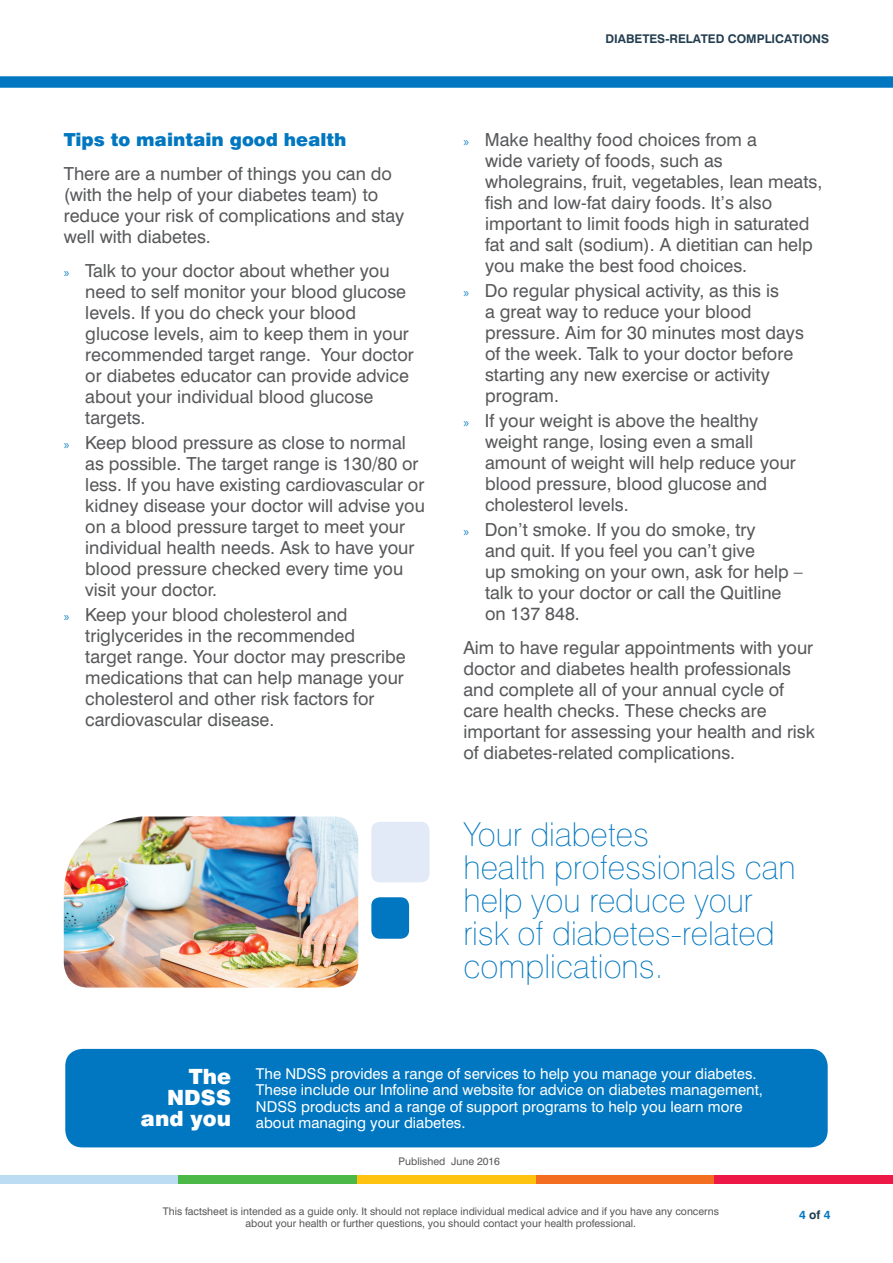
<style>
.page{position:relative;width:893px;height:1263px;background:#fff}
.page>*{position:absolute;margin:0;border:0;box-sizing:border-box;transform-origin:0 0}
.t1{font:100 33px/33px "Swiss 721 BT";color:#0077c0}
.t2{font:900 21px/21px "Swiss 721 BT";color:#fff;text-align:right}
.t3{font:18px/21px "Swiss 721 BT";color:#57585a}
.t4{font:900 18px "Swiss 721 BT";color:#0077c0}
.t5{font:15px/16.5px "Swiss 721 BT";color:#fff}
.t6{font:700 12px "Swiss 721 BT";color:#233d50}
.t7{font:700 12px "Swiss 721 BT";color:#0077c0}
.t8{font:10.5px/12px "Swiss 721 BT";color:#57585a;text-align:center}
.s1{font-family:"Myriad Pro";font-size:13.5px;color:#2287c8}
.s2{color:#233d50}
</style>
<div class="page">
<div style="left:357px;top:1176px;width:179px;height:8px;background:#fec210"></div>
<div style="left:0;top:1176px;width:179px;height:8px;background:#bcdcf3"></div>
<div style="left:179px;top:1176px;width:178px;height:8px;background:#4cb848"></div>
<div style="left:536px;top:1176px;width:178px;height:8px;background:#f36e21"></div>
<div style="left:714px;top:1176px;width:179px;height:8px;background:#ed1845"></div>
<div style="left:65px;top:1048px;width:763px;height:100px;background:#0077c0;border-radius:18px"></div>
<div style="left:64px;top:1047px;width:765px;height:102px;border:2px solid #fff;border-radius:18px"></div>
<div style="left:0;top:77px;width:893px;height:10px;background:#0077c0"></div>
<img style="left:64px;top:816px;width:294px;height:171px">
<div style="left:371px;top:897px;width:38px;height:42px;background:#0077c0;border-radius:9px"></div>
<div style="left:371px;top:822px;width:58px;height:60px;background:#e1eaf6;border-radius:9px"></div>
<p class="t4" style="left:64px;top:129px;width:284px">Tips to maintain good health</p>
<p class="t3" style="left:64px;top:163px;width:342px">There are a number of things you can do (with the help of your diabetes team) to reduce your risk of complications and stay well with diabetes.</p>
<p class="t3" style="left:85px;top:260px;width:330px;text-indent:-22px"><span class="s1">»</span> Talk to your doctor about whether you need to self monitor your blood glucose levels. If you do check your blood glucose levels, aim to keep them in your recommended target range. Your doctor or diabetes educator can provide advice about your individual blood glucose targets.</p>
<p class="t3" style="left:85px;top:432px;width:341px;text-indent:-22px"><span class="s1">»</span> Keep blood pressure as close to normal as possible. The target range is 130/80 or less. If you have existing cardiovascular or kidney disease your doctor will advise you on a blood pressure target to meet your individual health needs. Ask to have your blood pressure checked every time you visit your doctor.</p>
<p class="t3" style="left:85px;top:604px;width:322px;text-indent:-22px"><span class="s1">»</span> Keep your blood cholesterol and triglycerides in the recommended target range. Your doctor may prescribe medications that can help manage your cholesterol and other risk factors for cardiovascular disease.</p>
<p class="t6" style="left:605px;top:31px;width:225px">DIABETES-RELATED COMPLICATIONS</p>
<p class="t3" style="left:485px;top:129px;width:339px;text-indent:-22px"><span class="s1">»</span> Make healthy food choices from a<br>wide variety of foods, such as wholegrains, fruit, vegetables, lean meats, fish and low-fat dairy foods. It’s also important to limit foods high in saturated fat and salt (sodium). A dietitian can help you make the best food choices.</p>
<p class="t3" style="left:485px;top:280px;width:320px;text-indent:-22px"><span class="s1">»</span> Do regular physical activity, as this is<br>a great way to reduce your blood pressure. Aim for 30 minutes most days of the week. Talk to your doctor before starting any new exercise or activity program.</p>
<p class="t3" style="left:485px;top:410px;width:312px;text-indent:-22px"><span class="s1">»</span> If your weight is above the healthy weight range, losing even a small amount of weight will help reduce your blood pressure, blood glucose and cholesterol levels.</p>
<p class="t3" style="left:485px;top:519px;width:319px;text-indent:-22px"><span class="s1">»</span> Don’t smoke. If you do smoke, try<br>and quit. If you feel you can’t give<br>up smoking on your own, ask for help – talk to your doctor or call the Quitline on 137 848.</p>
<p class="t3" style="left:463px;top:637px;width:353px">Aim to have regular appointments with your doctor and diabetes health professionals and complete all of your annual cycle of care health checks. These checks are important for assessing your health and risk of diabetes-related complications.</p>
<h1 class="t1" style="left:463px;top:818px;width:334px">Your diabetes<br>health professionals can help you reduce your risk of diabetes-related complications.</h1>
<p class="t2" style="left:141px;top:1065px;width:92px">The<br>NDSS and you</p>
<p class="t5" style="left:256px;top:1065px;width:509px">The NDSS provides a range of services to help you manage your diabetes.<br>These include our Infoline and website for advice on diabetes management, NDSS products and a range of support programs to help you learn more about managing your diabetes.</p>
<p class="t8" style="left:399px;top:1155px;width:103px">Published June 2016</p>
<p class="t8" style="left:163px;top:1205px;width:558px">This factsheet is intended as a guide only. It should not replace individual medical advice and if you have any concerns about your health or further questions, you should contact your health professional.</p>
<p class="t7" style="left:799px;top:1207px;width:33px">4 <span class="s2">of</span> 4</p>
</div>
